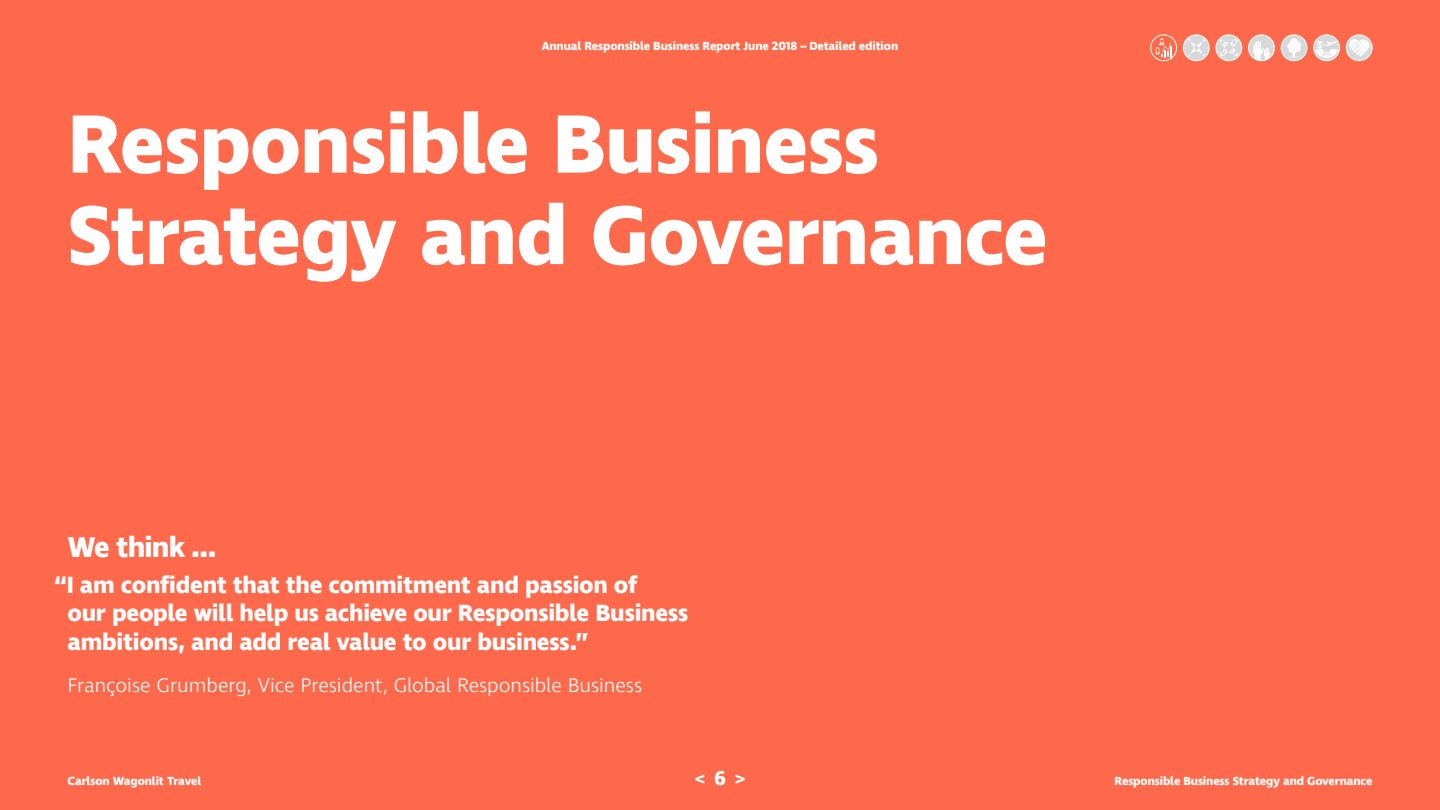
<style>
.page{position:relative;width:1440px;height:810px;background:#ff694b}
.page>*{position:absolute;margin:0;border:0;box-sizing:border-box;transform-origin:0 0}
.t1{font:700 84.38px/91.5px "Ingra";letter-spacing:-.015em;color:#fff}
.t2{font:700 29.25px "Ingra";letter-spacing:-.03em;color:#fff}
.t3{font:700 24px/28.5px "Ingra";letter-spacing:-.01em;color:#fff}
.t4{font:300 20.25px "Ingra";letter-spacing:-.005em;color:#fff}
.t5{font:700 20.25px "Ingra";color:#fff}
.t6{font:700 12px "Ingra";letter-spacing:-.01em;color:#fff}
</style>
<div class="page">
<svg style="left:736px;top:775px;width:9px;height:9px"></svg>
<svg style="left:695px;top:775px;width:9px;height:9px"></svg>
<svg style="left:1183px;top:35px;width:26px;height:26px"></svg>
<div style="left:1183px;top:35px;width:27px;height:26px;border:1px solid #fff;border-radius:50%"></div>
<svg style="left:1187px;top:38px;width:19px;height:19px"></svg>
<div style="left:1249px;top:35px;width:25px;height:26px;background:#d6d8da;border-radius:50%"></div>
<div style="left:1248px;top:35px;width:27px;height:26px;border:1px solid #fff;border-radius:50%"></div>
<svg style="left:1253px;top:41px;width:18px;height:20px"></svg>
<svg style="left:1216px;top:35px;width:26px;height:26px"></svg>
<div style="left:1216px;top:35px;width:26px;height:26px;border:1px solid #fff;border-radius:50%"></div>
<svg style="left:1220px;top:39px;width:18px;height:18px"></svg>
<svg style="left:1314px;top:35px;width:26px;height:26px"></svg>
<div style="left:1313px;top:35px;width:27px;height:26px;border:1px solid #fff;border-radius:50%"></div>
<svg style="left:1315px;top:41px;width:23px;height:17px"></svg>
<svg style="left:1346px;top:35px;width:26px;height:26px"></svg>
<div style="left:1346px;top:35px;width:27px;height:26px;border:1px solid #fff;border-radius:50%"></div>
<svg style="left:1349px;top:39px;width:20px;height:17px"></svg>
<div style="left:1281px;top:35px;width:26px;height:26px;background:#d6d8da;border-radius:50%"></div>
<div style="left:1281px;top:35px;width:26px;height:26px;border:1px solid #fff;border-radius:50%"></div>
<svg style="left:1287px;top:38px;width:14px;height:20px"></svg>
<svg style="left:1151px;top:35px;width:26px;height:26px"></svg>
<div style="left:1150px;top:35px;width:27px;height:26px;border:1px solid #fff;border-radius:50%"></div>
<svg style="left:1155px;top:38px;width:17px;height:19px"></svg>
<p class="t6" style="left:542px;top:38px;width:358px">Annual Responsible Business Report June 2018 – Detailed edition</p>
<h1 class="t1" style="left:68px;top:102px;width:982px">Responsible Business<br>Strategy and Governance</h1>
<p class="t2" style="left:68px;top:529px;width:151px">We think …</p>
<p class="t3" style="left:68px;top:572px;width:622px;text-indent:-13px">“I am confident that the commitment and passion of<br>our people will help us achieve our Responsible Business ambitions, and add real value to our business.”</p>
<p class="t4" style="left:68px;top:672px;width:576px">Françoise Grumberg, Vice President, Global Responsible Business</p>
<p class="t6" style="left:68px;top:773px;width:135px">Carlson Wagonlit Travel</p>
<p class="t5" style="left:714px;top:765px;width:13px">6</p>
<p class="t6" style="left:1115px;top:773px;width:259px">Responsible Business Strategy and Governance</p>
</div>
